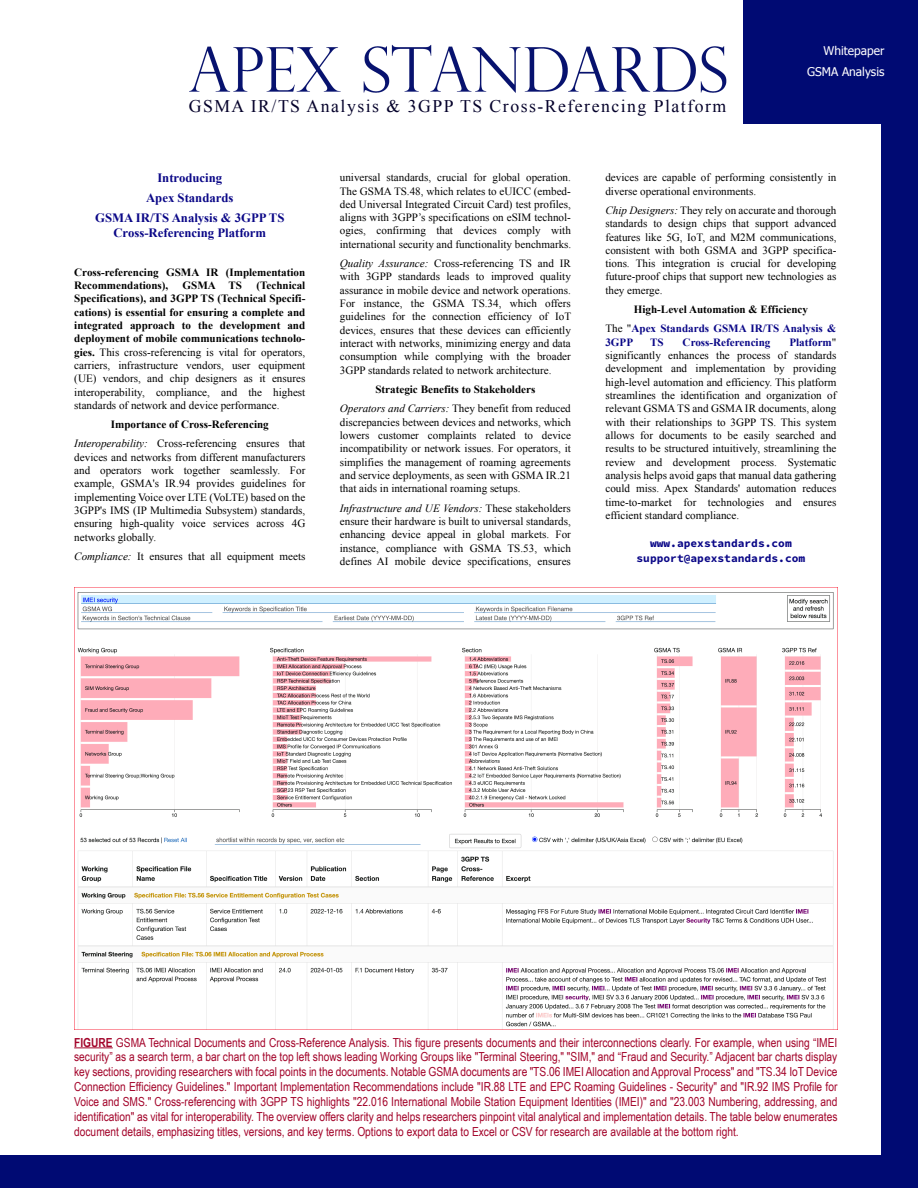
<style>
.page{position:relative;width:918px;height:1188px;background:#fff}
.page>*{position:absolute;margin:0;border:0;box-sizing:border-box;transform-origin:0 0}
.t1{font:17.7px "Times New Roman";letter-spacing:.085em;color:#05022b}
.t2{font:700 12.75px/19.8px "Times New Roman";color:#0a0787;text-align:center}
.t3{font:12.45px/15px "Arial Narrow";color:#a3042a;text-align:justify}
.t4{font:12px/21px "Tahoma";color:#fff;text-align:right}
.t5{font:11.25px/15px "Source Code Variable";color:#0a0787;text-align:center}
.t6{font:11.1px/13.4px "Times New Roman";color:#000;text-align:justify}
.t7{font:700 11.1px/19.4px "Times New Roman";color:#000;text-align:center}
.t8{font:700 11.1px "Times New Roman";color:#0a0787}
.s1{font-weight:700}
.s2{font-weight:400;font-style:italic}
.s3{font-weight:400}
.s4{font-style:italic}
.s5{color:#0a0787}
.s6{font-weight:700;color:#0a0787}
</style>
<div class="page">
<div style="left:0;top:1155px;width:918px;height:33px;background:#000a73"></div>
<hr style="left:74px;top:1047px;width:39px;height:1px;background:#a3042a">
<img style="left:75px;top:587px;width:763px;height:443px">
<div style="left:882px;top:0;width:36px;height:1188px;background:#000a73"></div>
<div style="left:743px;top:0;width:175px;height:124px;background:#000a73"></div>
<img style="left:189px;top:44px;width:538px;height:49px">
<h1 class="t1" style="left:189px;top:94px;width:539px">GSMA IR/TS Analysis &amp; 3GPP TS Cross-Referencing Platform</h1>
<p class="t4" style="left:807px;top:40px;width:79px">Whitepaper<br>GSMA Analysis</p>
<p class="t2" style="left:95px;top:167px;width:191px">Introducing<br>Apex Standards<br>GSMA IR/TS Analysis &amp; 3GPP TS</p>
<p class="t2" style="left:113px;top:222px;width:154px">Cross-Referencing Platform</p>
<p class="t7" style="left:74px;top:265px;width:233px;line-height:13.4px;text-align:left">Cross-referencing GSMA IR (Implementation<br>Recommendations),</p>
<p class="t6" style="left:74px;top:278px;width:233px;text-indent:182px"><span class="s1">(Technical Specifications), and 3GPP TS (Technical Specifi&shy;cations) is essential for ensuring a complete and integrated approach to the development and deployment of mobile communications technolo&shy;gies.</span> This cross-referencing is vital for operators, carriers, infrastructure vendors, user equipment (UE) vendors, and chip designers as it ensures interoperability, compliance, and the highest standards of network and device performance.</p>
<p class="t7" style="left:74px;top:414px;width:233px">Importance of Cross-Referencing<br><span class="s2">Interoperability:</span> <span class="s3">Cross-referencing ensures that</span></p>
<p class="t6" style="left:74px;top:450px;width:233px">devices and networks from different manufacturers and operators work together seamlessly. For example, GSMA's IR.94 provides guidelines for implementing Voice over LTE (VoLTE) based on the 3GPP's IMS (IP Multimedia Subsystem) standards, ensuring high-quality voice services across 4G networks globally.</p>
<p class="t6" style="left:74px;top:549px;width:233px"><span class="s4">Compliance:</span> It ensures that all equipment meets</p>
<p class="t7" style="left:183px;top:275px;width:61px">GSMA TS</p>
<p class="t6" style="left:340px;top:171px;width:233px">universal standards, crucial for global operation.<br>The GSMA TS.48, which relates to eUICC (embed&shy;ded Universal Integrated Circuit Card) test profiles, aligns with 3GPP’s specifications on eSIM technol&shy;ogies, confirming that devices comply with international security and functionality benchmarks.</p>
<p class="t6" style="left:340px;top:257px;width:233px"><span class="s4">Quality Assurance:</span> Cross-referencing TS and IR with 3GPP standards leads to improved quality assurance in mobile device and network operations.<br>For instance, the GSMA TS.34, which offers guidelines for the connection efficiency of IoT devices, ensures that these devices can efficiently interact with networks, minimizing energy and data consumption while complying with the broader 3GPP standards related to network architecture.</p>
<p class="t7" style="left:340px;top:379px;width:233px">Strategic Benefits to Stakeholders<br><span class="s2">Operators and Carriers:</span> <span class="s3">They benefit from reduced</span></p>
<p class="t6" style="left:340px;top:415px;width:233px">discrepancies between devices and networks, which lowers customer complaints related to device incompatibility or network issues. For operators, it simplifies the management of roaming agreements and service deployments, as seen with GSMA IR.21 that aids in international roaming setups.</p>
<p class="t6" style="left:340px;top:501px;width:233px"><span class="s4">Infrastructure and UE Vendors:</span> These stakeholders ensure their hardware is built to universal standards, enhancing device appeal in global markets. For instance, compliance with GSMA TS.53, which defines AI mobile device specifications, ensures</p>
<p class="t6" style="left:605px;top:171px;width:233px">devices are capable of performing consistently in diverse operational environments.</p>
<p class="t6" style="left:605px;top:203px;width:233px"><span class="s4">Chip Designers:</span> They rely on accurate and thorough standards to design chips that support advanced features like 5G, IoT, and M2M communications, consistent with both GSMA and 3GPP specifica&shy;tions. This integration is crucial for developing future-proof chips that support new technologies as they emerge.</p>
<p class="t7" style="left:605px;top:299px;width:233px">High-Level Automation &amp; Efficiency<br><span class="s3">The "</span><span class="s5">Apex Standards GSMA IR/TS Analysis &amp;</span></p>
<p class="t8" style="left:605px;top:334px;width:29px">3GPP</p>
<p class="t8" style="left:650px;top:334px;width:15px">TS</p>
<p class="t8" style="left:683px;top:334px;width:89px">Cross-Referencing</p>
<p class="t6" style="left:605px;top:335px;width:233px;text-indent:184px"><span class="s6">Platform</span>" significantly enhances the process of standards development and implementation by providing high-level automation and efficiency. This platform streamlines the identification and organization of relevant GSMA TS and GSMA IR documents, along with their relationships to 3GPP TS. This system allows for documents to be easily searched and results to be structured intuitively, streamlining the review and development process. Systematic analysis helps avoid gaps that manual data gathering could miss. Apex Standards' automation reduces time-to-market for technologies and ensures efficient standard compliance.</p>
<p class="t5" style="left:637px;top:536px;width:170px">www.apexstandards.com support@apexstandards.com</p>
<p class="t3" style="left:74px;top:1034px;width:765px"><span class="s1">FIGURE</span> GSMA Technical Documents and Cross-Reference Analysis. This figure presents documents and their interconnections clearly. For example, when using “IMEI security” as a search term, a bar chart on the top left shows leading Working Groups like "Terminal Steering," "SIM," and “Fraud and Security.” Adjacent bar charts display key sections, providing researchers with focal points in the documents. Notable GSMA documents are "TS.06 IMEI Allocation and Approval Process" and "TS.34 IoT Device Connection Efficiency Guidelines." Important Implementation Recommendations include "IR.88 LTE and EPC Roaming Guidelines - Security" and "IR.92 IMS Profile for Voice and SMS." Cross-referencing with 3GPP TS highlights "22.016 International Mobile Station Equipment Identities (IMEI)" and "23.003 Numbering, addressing, and identification" as vital for interoperability. The overview offers clarity and helps researchers pinpoint vital analytical and implementation details. The table below enumerates document details, emphasizing titles, versions, and key terms. Options to export data to Excel or CSV for research are available at the bottom right.</p>
</div>
